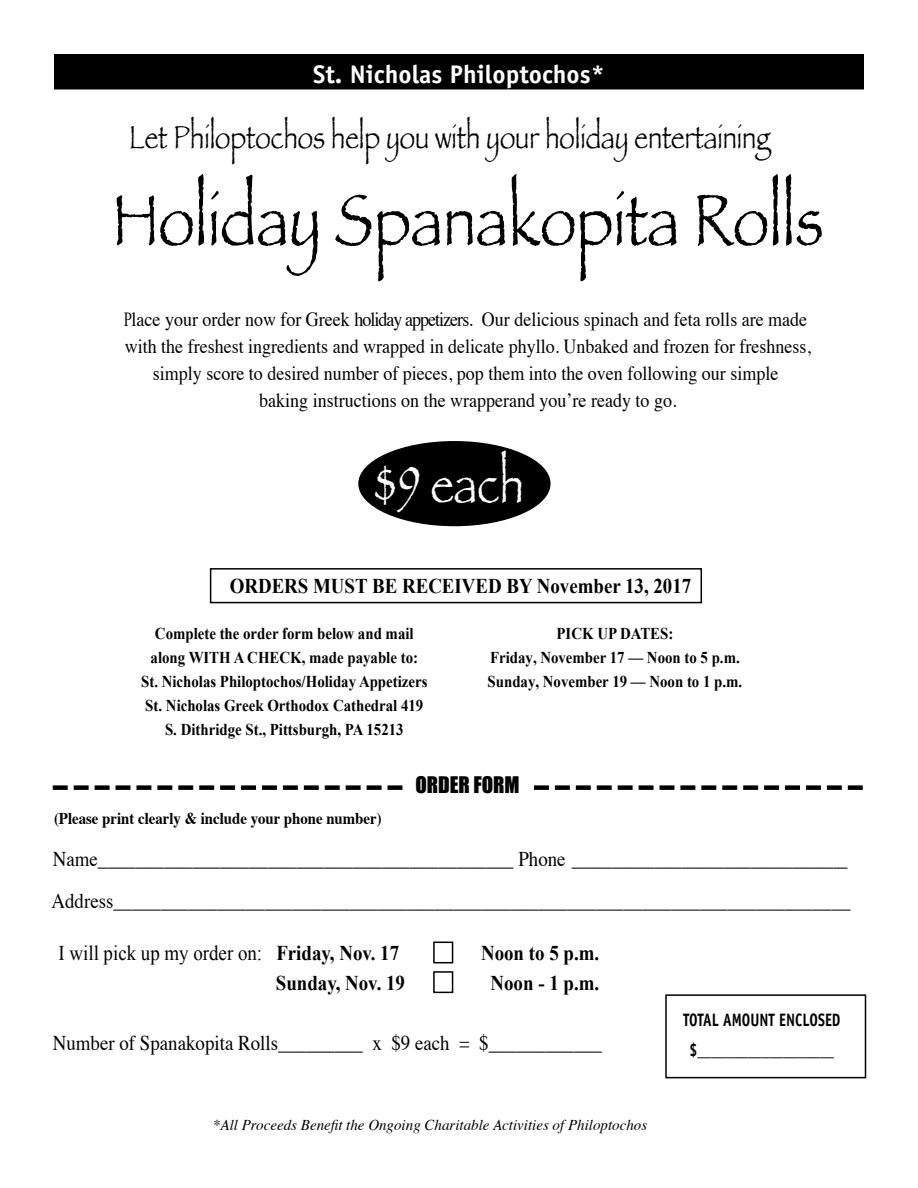
<style>
.page{position:relative;width:918px;height:1188px;background:#fff}
.page>*{position:absolute;margin:0;border:0;box-sizing:border-box;transform-origin:0 0}
.t1{font:75px "Papyrus";color:#000;scale:.8 1}
.t2{font:54.75px "Papyrus";color:#fff;scale:.8 1}
.t3{font:33.3px "Papyrus";color:#000;scale:.76 1}
.t4{font:700 25.5px "Officina Sans";color:#fff}
.t5{font:21px "Times";color:#000;scale:.9 1}
.t6{font:700 21px/30px "Times New Roman";color:#000;text-align:right;scale:.9 1}
.t7{font:21px "Impact";color:#000}
.t8{font:19.95px/27px "Times";color:#000;text-align:center;scale:.68 1}
.t9{font:700 18px/30px "Officina Sans";color:#000;text-align:center;scale:.8 1}
.t10{font:700 16.5px/24px "Times New Roman";color:#000;text-align:center;scale:.9 1}
.t11{font:700 16.5px "Times";color:#000;scale:.9 1}
.t12{font:italic 15px "Times";color:#000}
.s1{font-weight:400}
</style>
<div class="page">
<div style="left:358px;top:441px;width:193px;height:85px;background:#000;border-radius:50%"></div>
<div style="left:55px;top:55px;width:808px;height:34px;background:#000"></div>
<div style="left:54px;top:54px;width:810px;height:35px;border:2px solid #000"></div>
<svg style="left:53px;top:785px;width:810px;height:5px"></svg>
<div style="left:210px;top:568px;width:492px;height:35px;border:2px solid #000"></div>
<div style="left:665px;top:994px;width:201px;height:84px;border:2px solid #000"></div>
<div style="left:433px;top:942px;width:20px;height:21px;border:2px solid #000"></div>
<div style="left:433px;top:971px;width:20px;height:22px;border:2px solid #000"></div>
<div style="left:408px;top:766px;width:125px;height:34px;background:#fff"></div>
<p class="t4" style="left:313px;top:58px;width:293px">St. Nicholas Philoptochos*</p>
<h3 class="t3" style="left:129px;top:117px;width:845px">Let Philoptochos help you with your holiday entertaining</h3>
<h1 class="t1" style="left:113px;top:175px;width:890px">Holiday Spanakopita Rolls</h1>
<p class="t8" style="left:124px;top:304px;width:1012px">Place your order now for Greek holiday appetizers. Our delicious spinach and feta rolls are made with the freshest ingredients and wrapped in delicate phyllo. Unbaked and frozen for freshness, simply score to desired number of pieces, pop them into the oven following our simple<br>baking instructions on the wrapperand you’re ready to go.</p>
<h2 class="t2" style="left:374px;top:451px;width:189px">$9 each</h2>
<p class="t6" style="left:230px;top:570px;width:514px">ORDERS MUST BE RECEIVED BY November 13, 2017</p>
<p class="t10" style="left:141px;top:621px;width:320px">Complete the order form below and mail along WITH A CHECK, made payable to:<br>St. Nicholas Philoptochos/Holiday Appetizers St. Nicholas Greek Orthodox Cathedral 419<br>S. Dithridge St., Pittsburgh, PA 15213</p>
<p class="t10" style="left:488px;top:621px;width:284px">PICK UP DATES:<br>Friday, November 17 — Noon to 5 p.m.<br>Sunday, November 19 — Noon to 1 p.m.</p>
<p class="t11" style="left:54px;top:803px;width:366px">(Please print clearly &amp; include your phone number)</p>
<p class="t7" style="left:415px;top:768px;width:106px">ORDER FORM</p>
<p class="t5" style="left:53px;top:839px;width:885px">Name____________________________________________ Phone ____________________</p>
<p class="t5" style="left:52px;top:881px;width:889px">Address______________________________________________________________________________</p>
<p class="t6" style="left:58px;top:937px;width:387px"><span class="s1">I will pick up my order on:</span> Friday, Nov. 17<br>Sunday, Nov. 19</p>
<p class="t6" style="left:481px;top:937px;width:133px;text-align:center">Noon to 5 p.m.<br>Noon - 1 p.m.</p>
<p class="t5" style="left:53px;top:1023px;width:612px">Number of Spanakopita Rolls_________ x $9 each = $____________</p>
<p class="t12" style="left:213px;top:1112px;width:436px">*All Proceeds Benefit the Ongoing Charitable Activities of Philoptochos</p>
<p class="t9" style="left:683px;top:1004px;width:198px">TOTAL AMOUNT ENCLOSED $___________________</p>
</div>
